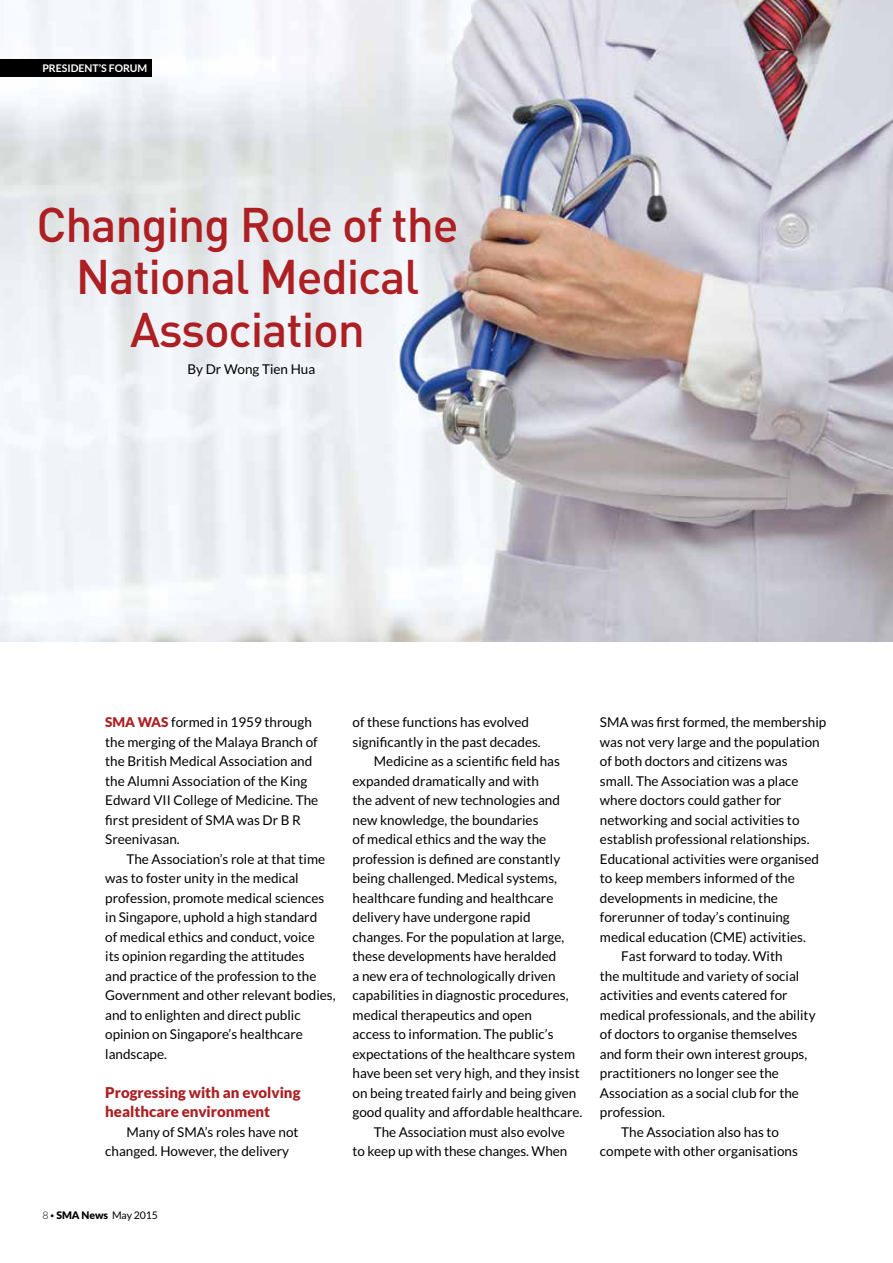
<style>
.page{position:relative;width:893px;height:1263px;background:#fff}
.page>*{position:absolute;margin:0;border:0;box-sizing:border-box;transform-origin:0 0}
.t1{font:500 48px/52.5px "DINOT";letter-spacing:-.025em;color:#ac1f23;text-align:center}
.t2{font:900 15px/19.5px "Lato";color:#ac1f23}
.t3{font:13.5px/19.5px "Lato";color:#000}
.t4{font:700 10.5px "Lato";color:#fff}
.t5{font:900 10.5px "Lato";color:#000}
.s1{font-weight:900;color:#ac1f23}
.s2{font-weight:300}
.s3{font-weight:400;font-size:7.5px}
.s4{font-weight:400}
</style>
<div class="page">
<img style="left:0;top:0;width:893px;height:642px">
<div style="left:0;top:60px;width:151px;height:17px;background:#000"></div>
<p class="t4" style="left:42px;top:62px;width:106px">PRESIDENT’S FORUM</p>
<h1 class="t1" style="left:36px;top:196px;width:424px">Changing Role of the<br>National Medical<br>Association</h1>
<p class="t3" style="left:188px;top:360px;width:129px">By Dr Wong Tien Hua</p>
<p class="t3" style="left:105px;top:713px;width:215px"><span class="s1">SMA was</span> formed in 1959 through the merging of the Malaya Branch of the British Medical Association and the Alumni Association of the King<br>Edward VII College of Medicine. The first president of SMA was Dr B R<br>Sreenivasan.</p>
<p class="t3" style="left:105px;top:849px;width:232px;text-indent:21px">The Association’s role at that time was to foster unity in the medical profession, promote medical sciences in Singapore, uphold a high standard<br>of medical ethics and conduct, voice<br>its opinion regarding the attitudes<br>and practice of the profession to the Government and other relevant bodies, and to enlighten and direct public opinion on Singapore’s healthcare landscape.</p>
<p class="t2" style="left:105px;top:1082px;width:197px">Progressing with an evolving healthcare environment</p>
<p class="t3" style="left:105px;top:1122px;width:195px;text-indent:21px">Many of SMA’s roles have not changed. However, the delivery</p>
<p class="t3" style="left:353px;top:713px;width:178px">of these functions has evolved</p>
<p class="t3" style="left:353px;top:732px;width:190px">significantly in the past decades.</p>
<p class="t3" style="left:374px;top:752px;width:188px">Medicine as a scientific field has</p>
<p class="t3" style="left:353px;top:771px;width:188px">expanded dramatically and with</p>
<p class="t3" style="left:353px;top:791px;width:209px">the advent of new technologies and</p>
<p class="t3" style="left:353px;top:810px;width:187px">new knowledge, the boundaries</p>
<p class="t3" style="left:353px;top:830px;width:195px">of medical ethics and the way the</p>
<p class="t3" style="left:353px;top:849px;width:209px">profession is defined are constantly</p>
<p class="t3" style="left:353px;top:869px;width:206px">being challenged. Medical systems,</p>
<p class="t3" style="left:353px;top:888px;width:202px">healthcare funding and healthcare</p>
<p class="t3" style="left:353px;top:908px;width:179px">delivery have undergone rapid</p>
<p class="t3" style="left:353px;top:927px;width:213px">changes. For the population at large,</p>
<p class="t3" style="left:353px;top:947px;width:205px">these developments have heralded</p>
<p class="t3" style="left:353px;top:966px;width:204px">a new era of technologically driven</p>
<p class="t3" style="left:353px;top:986px;width:218px">capabilities in diagnostic procedures,</p>
<p class="t3" style="left:353px;top:1005px;width:181px">medical therapeutics and open</p>
<p class="t3" style="left:353px;top:1024px;width:202px">access to information. The public’s</p>
<p class="t3" style="left:353px;top:1044px;width:224px">expectations of the healthcare system</p>
<p class="t3" style="left:353px;top:1063px;width:229px">have been set very high, and they insist</p>
<p class="t3" style="left:353px;top:1083px;width:225px">on being treated fairly and being given</p>
<p class="t3" style="left:353px;top:1102px;width:231px">good quality and affordable healthcare.</p>
<p class="t3" style="left:374px;top:1122px;width:192px">The Association must also evolve</p>
<p class="t3" style="left:353px;top:1141px;width:216px">to keep up with these changes. When</p>
<p class="t3" style="left:600px;top:712px;width:228px">SMA was first formed, the membership</p>
<p class="t3" style="left:600px;top:732px;width:221px">was not very large and the population</p>
<p class="t3" style="left:600px;top:751px;width:189px">of both doctors and citizens was</p>
<p class="t3" style="left:600px;top:771px;width:200px">small. The Association was a place</p>
<p class="t3" style="left:600px;top:790px;width:183px">where doctors could gather for</p>
<p class="t3" style="left:600px;top:810px;width:201px">networking and social activities to</p>
<p class="t3" style="left:600px;top:829px;width:211px">establish professional relationships.</p>
<p class="t3" style="left:600px;top:849px;width:221px">Educational activities were organised</p>
<p class="t3" style="left:600px;top:868px;width:196px">to keep members informed of the</p>
<p class="t3" style="left:600px;top:888px;width:179px">developments in medicine, the</p>
<p class="t3" style="left:600px;top:907px;width:191px">forerunner of today’s continuing</p>
<p class="t3" style="left:600px;top:927px;width:207px">medical education (CME) activities.</p>
<p class="t3" style="left:621px;top:946px;width:163px">Fast forward to today. With</p>
<p class="t3" style="left:600px;top:966px;width:201px">the multitude and variety of social</p>
<p class="t3" style="left:600px;top:985px;width:189px">activities and events catered for</p>
<p class="t3" style="left:600px;top:1005px;width:217px">medical professionals, and the ability</p>
<p class="t3" style="left:600px;top:1024px;width:199px">of doctors to organise themselves</p>
<p class="t3" style="left:600px;top:1044px;width:209px">and form their own interest groups,</p>
<p class="t3" style="left:600px;top:1063px;width:181px">practitioners no longer see the</p>
<p class="t3" style="left:600px;top:1083px;width:201px">Association as a social club for the</p>
<p class="t3" style="left:600px;top:1102px;width:67px">profession.</p>
<p class="t3" style="left:621px;top:1122px;width:159px">The Association also has to</p>
<p class="t3" style="left:600px;top:1141px;width:199px">compete with other organisations</p>
<p class="t5" style="left:43px;top:1209px;width:117px"><span class="s2">8</span> <span class="s3">•</span> SMA News <span class="s4">May 2015</span></p>
</div>
